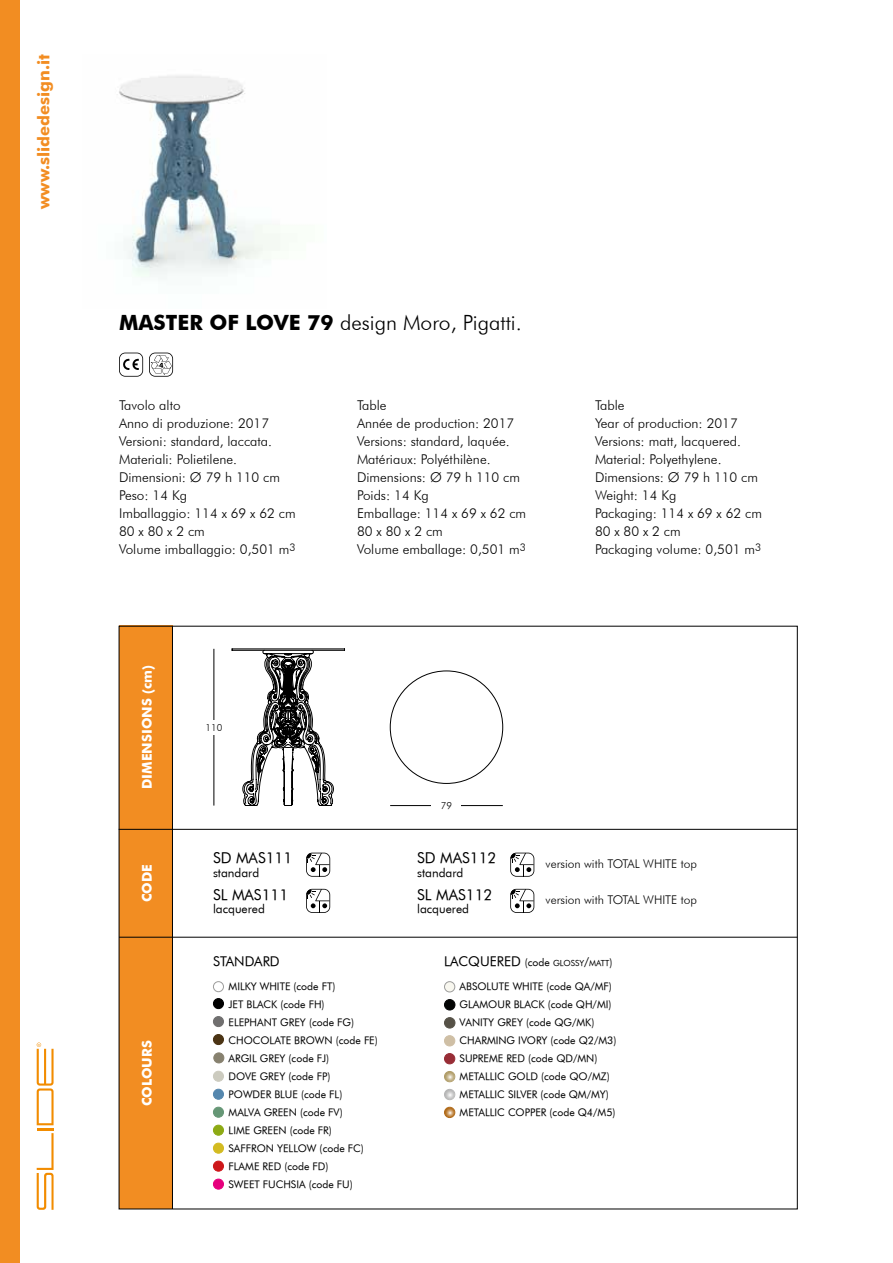
<style>
.page{position:relative;width:893px;height:1263px;background:#fff}
.page>*{position:absolute;margin:0;border:0;box-sizing:border-box;transform-origin:0 0}
.t1{font:300 21px "Futura BT";color:#000}
.t2{font:700 16.5px "Futura BT";color:#f28d22}
.t3{font:15px "Futura Book BT";color:#000}
.t4{font:300 13.5px/18px "Futura BT";color:#000}
.t5{font:700 13.5px "Futura BT";color:#fff}
.t6{font:13.5px "Futura Book BT";color:#000}
.t7{font:300 12px "Futura BT";color:#000}
.t8{font:12px "Futura Book BT";color:#000}
.t9{font:10.5px/18px "Futura Book BT";color:#000}
.t10{font:300 9.75px "Futura BT";color:#000}
.t11{font:8.4px "Futura Book BT";color:#000}
.s1{font-weight:700}
.s2{font-size:13.5px}
.s3{font-size:10.5px}
.s4{font-size:12px}
</style>
<div class="page">
<div style="left:119px;top:626px;width:53px;height:583px;background:#f28d22"></div>
<hr style="left:119px;top:829px;width:678px;height:1px;background:#000">
<hr style="left:172px;top:626px;width:1px;height:583px;background:#000">
<hr style="left:119px;top:937px;width:678px;height:1px;background:#000">
<div style="left:0;top:0;width:20px;height:1263px;background:#f28d22"></div>
<svg style="left:37px;top:1042px;width:17px;height:168px"></svg>
<div style="left:444px;top:982px;width:11px;height:10px;background:#f8f7ef;border-radius:50%"></div>
<div style="left:444px;top:981px;width:11px;height:11px;border:1px solid #9d9d9c;border-radius:50%"></div>
<div style="left:444px;top:1017px;width:11px;height:11px;background:#565247;border-radius:50%"></div>
<div style="left:444px;top:1017px;width:11px;height:11px;border:1px solid #565248;border-radius:50%"></div>
<div style="left:444px;top:1036px;width:11px;height:10px;background:#cfbfa5;border-radius:50%"></div>
<div style="left:444px;top:1035px;width:11px;height:11px;border:1px solid #cfbfa5;border-radius:50%"></div>
<div style="left:444px;top:1053px;width:11px;height:11px;background:#982d36;border-radius:50%"></div>
<div style="left:444px;top:1053px;width:11px;height:11px;border:1px solid #982d36;border-radius:50%"></div>
<svg style="left:444px;top:1071px;width:11px;height:11px"></svg>
<div style="left:444px;top:1071px;width:11px;height:11px;border:1px solid #fff;border-radius:50%"></div>
<svg style="left:444px;top:1089px;width:11px;height:11px"></svg>
<div style="left:444px;top:1089px;width:11px;height:11px;border:1px solid #fff;border-radius:50%"></div>
<svg style="left:444px;top:1107px;width:11px;height:10px"></svg>
<div style="left:444px;top:1107px;width:11px;height:11px;border:1px solid #af6815;border-radius:50%"></div>
<div style="left:444px;top:999px;width:11px;height:11px;background:#040505;border-radius:50%"></div>
<div style="left:444px;top:999px;width:11px;height:11px;border:1px solid #050506;border-radius:50%"></div>
<div style="left:213px;top:1107px;width:10px;height:10px;background:#669776;border-radius:50%"></div>
<div style="left:213px;top:1107px;width:11px;height:10px;border:1px solid #669776;border-radius:50%"></div>
<div style="left:213px;top:1161px;width:10px;height:10px;background:#cd171a;border-radius:50%"></div>
<div style="left:213px;top:1161px;width:11px;height:10px;border:1px solid #cd171a;border-radius:50%"></div>
<div style="left:213px;top:981px;width:11px;height:11px;border:1px solid #9d9d9c;border-radius:50%"></div>
<div style="left:213px;top:998px;width:10px;height:10px;background:#000;border-radius:50%"></div>
<div style="left:213px;top:998px;width:11px;height:11px;border:1px solid #000;border-radius:50%"></div>
<div style="left:213px;top:1016px;width:10px;height:10px;background:#706f6f;border-radius:50%"></div>
<div style="left:213px;top:1016px;width:11px;height:11px;border:1px solid #706f6f;border-radius:50%"></div>
<div style="left:213px;top:1034px;width:10px;height:10px;background:#4b3414;border-radius:50%"></div>
<div style="left:213px;top:1034px;width:11px;height:11px;border:1px solid #4b3414;border-radius:50%"></div>
<div style="left:214px;top:1053px;width:10px;height:10px;background:#87816f;border-radius:50%"></div>
<div style="left:213px;top:1052px;width:11px;height:11px;border:1px solid #87816f;border-radius:50%"></div>
<div style="left:213px;top:1071px;width:10px;height:10px;background:#cccbbf;border-radius:50%"></div>
<div style="left:213px;top:1071px;width:11px;height:11px;border:1px solid #cccbbf;border-radius:50%"></div>
<div style="left:213px;top:1089px;width:10px;height:10px;background:#5587ae;border-radius:50%"></div>
<div style="left:213px;top:1089px;width:11px;height:11px;border:1px solid #5587ae;border-radius:50%"></div>
<div style="left:213px;top:1143px;width:10px;height:10px;background:#d3bb21;border-radius:50%"></div>
<div style="left:213px;top:1143px;width:11px;height:10px;border:1px solid #d3bb21;border-radius:50%"></div>
<div style="left:213px;top:1125px;width:10px;height:10px;background:#8daa14;border-radius:50%"></div>
<div style="left:213px;top:1125px;width:11px;height:10px;border:1px solid #8daa14;border-radius:50%"></div>
<div style="left:213px;top:1179px;width:10px;height:10px;background:#e6007d;border-radius:50%"></div>
<div style="left:213px;top:1179px;width:11px;height:10px;border:1px solid #e6007d;border-radius:50%"></div>
<img style="left:117px;top:75px;width:163px;height:204px">
<svg style="left:232px;top:649px;width:113px;height:157px"></svg>
<hr style="left:214px;top:649px;width:1px;height:156px;background:#000">
<div style="left:201px;top:720px;width:26px;height:14px;background:#fff"></div>
<hr style="left:390px;top:805px;width:113px;height:1px;background:#000">
<div style="left:432px;top:798px;width:29px;height:15px;background:#fff"></div>
<svg style="left:306px;top:853px;width:24px;height:24px"></svg>
<svg style="left:510px;top:853px;width:24px;height:24px"></svg>
<svg style="left:306px;top:889px;width:24px;height:24px"></svg>
<svg style="left:510px;top:889px;width:24px;height:24px"></svg>
<svg style="left:119px;top:353px;width:24px;height:24px"></svg>
<svg style="left:149px;top:353px;width:24px;height:24px"></svg>
<p class="t2" style="left:37px;top:209px;width:156px;rotate:-90deg">www.slidedesign.it</p>
<h1 class="t1" style="left:119px;top:314px;width:404px"><span class="s1">MASTER OF LOVE 79</span> design Moro, Pigatti.</h1>
<p class="t4" style="left:119px;top:397px;width:178px">Tavolo alto<br>Anno di produzione: 2017<br>Versioni: standard, laccata.<br>Materiali: Polietilene.<br>Dimensioni: Ø 79 h 110 cm<br>Peso: 14 Kg<br>Imballaggio: 114 x 69 x 62 cm<br>80 x 80 x 2 cm<br>Volume imballaggio: 0,501 m<sup>3</sup></p>
<p class="t4" style="left:357px;top:397px;width:171px">Table<br>Année de production: 2017<br>Versions: standard, laquée.<br>Matériaux: Polyéthilène.<br>Dimensions: Ø 79 h 110 cm<br>Poids: 14 Kg<br>Emballage: 114 x 69 x 62 cm<br>80 x 80 x 2 cm<br>Volume emballage: 0,501 m<sup>3</sup></p>
<p class="t4" style="left:595px;top:397px;width:169px">Table<br>Year of production: 2017<br>Versions: matt, lacquered.<br>Material: Polyethylene.<br>Dimensions: Ø 79 h 110 cm<br>Weight: 14 Kg<br>Packaging: 114 x 69 x 62 cm<br>80 x 80 x 2 cm<br>Packaging volume: 0,501 m<sup>3</sup></p>
<p class="t5" style="left:142px;top:789px;width:125px;rotate:-90deg">DIMENSIONS (cm)</p>
<p class="t5" style="left:142px;top:902px;width:40px;rotate:-90deg">CODE</p>
<p class="t10" style="left:205px;top:723px;width:18px">110</p>
<p class="t3" style="left:213px;top:852px;width:81px">SD MAS111</p>
<p class="t8" style="left:213px;top:868px;width:48px">standard</p>
<p class="t3" style="left:213px;top:888px;width:77px">SL MAS111</p>
<p class="t8" style="left:213px;top:904px;width:53px">lacquered</p>
<p class="t10" style="left:441px;top:802px;width:13px">79</p>
<p class="t3" style="left:417px;top:852px;width:81px">SD MAS112</p>
<p class="t8" style="left:417px;top:868px;width:48px">standard</p>
<p class="t3" style="left:417px;top:888px;width:77px">SL MAS112</p>
<p class="t8" style="left:417px;top:904px;width:53px">lacquered</p>
<p class="t7" style="left:546px;top:859px;width:153px">version with TOTAL WHITE top</p>
<p class="t7" style="left:546px;top:895px;width:153px">version with TOTAL WHITE top</p>
<p class="t5" style="left:142px;top:1106px;width:67px;rotate:-90deg">COLOURS</p>
<p class="t6" style="left:213px;top:956px;width:68px">STANDARD</p>
<p class="t9" style="left:229px;top:978px;width:151px">MILKY WHITE (code FT)<br>JET BLACK (code FH)<br>ELEPHANT GREY (code FG)<br>CHOCOLATE BROWN (code FE)<br>ARGIL GREY (code FJ)<br>DOVE GREY (code FP)<br>POWDER BLUE (code FL)<br>MALVA GREEN (code FV)<br>LIME GREEN (code FR)<br>SAFFRON YELLOW (code FC)<br>FLAME RED (code FD)<br>SWEET FUCHSIA (code FU)</p>
<p class="t11" style="left:444px;top:960px;width:170px"><span class="s2">LACQUERED</span> <span class="s3">(code</span> GLOSSY<span class="s4">/</span>MATT<span class="s3">)</span></p>
<p class="t9" style="left:460px;top:978px;width:158px">ABSOLUTE WHITE (code QA/MF)<br>GLAMOUR BLACK (code QH/MI)<br>VANITY GREY (code QG/MK)<br>CHARMING IVORY (code Q2/M3)<br>SUPREME RED (code QD/MN)<br>METALLIC GOLD (code QO/MZ)<br>METALLIC SILVER (code QM/MY)<br>METALLIC COPPER (code Q4/M5)</p>
</div>
